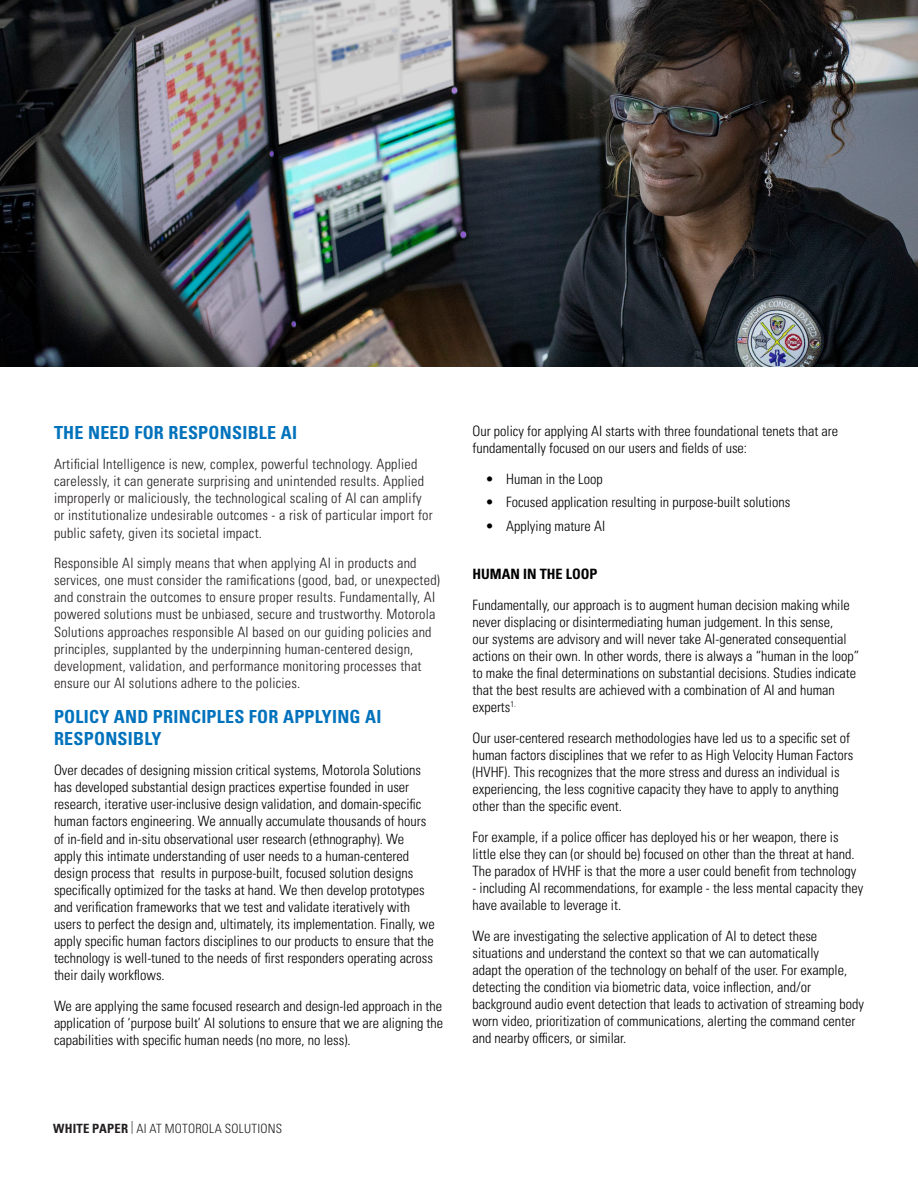
<style>
.page{position:relative;width:918px;height:1188px;background:#fff}
.page>*{position:absolute;margin:0;border:0;box-sizing:border-box;transform-origin:0 0}
.t1{font:700 condensed 18px/21.6px "Univers LT Pro";letter-spacing:.015em;color:#0072bc}
.t2{font:300 condensed 14.25px/17.1px "Univers LT Pro";color:#000}
.t3{font:300 condensed 14.25px/17.1px "Univers LT Pro";letter-spacing:.015em;color:#231f20}
.t4{font:700 condensed 14.25px "Univers LT Pro";color:#000}
.t5{font:300 condensed 12.75px "Univers LT Pro";letter-spacing:.02em;color:#231f20}
.s1{font-weight:700}
</style>
<div class="page">
<img style="left:0;top:0;width:918px;height:366px">
<p class="t1" style="left:54px;top:421px;width:245px">THE NEED FOR RESPONSIBLE AI</p>
<p class="t3" style="left:54px;top:455px;width:380px">Artificial Intelligence is new, complex, powerful technology. Applied carelessly, it can generate surprising and unintended results. Applied improperly or maliciously, the technological scaling of AI can amplify or institutionalize undesirable outcomes - a risk of particular import for public safety, given its societal impact.</p>
<p class="t3" style="left:54px;top:554px;width:388px">Responsible AI simply means that when applying AI in products and services, one must consider the ramifications (good, bad, or unexpected) and constrain the outcomes to ensure proper results. Fundamentally, AI powered solutions must be unbiased, secure and trustworthy. Motorola Solutions approaches responsible AI based on our guiding policies and principles, supplanted by the underpinning human-centered design, development, validation, and performance monitoring processes that ensure our AI solutions adhere to the policies.</p>
<p class="t1" style="left:54px;top:705px;width:329px">POLICY AND PRINCIPLES FOR APPLYING AI<br>RESPONSIBLY</p>
<p class="t2" style="left:54px;top:761px;width:382px">Over decades of designing mission critical systems, Motorola Solutions has developed substantial design practices expertise founded in user research, iterative user-inclusive design validation, and domain-specific human factors engineering. We annually accumulate thousands of hours of in-field and in-situ observational user research (ethnography). We apply this intimate understanding of user needs to a human-centered design process that results in purpose-built, focused solution designs specifically optimized for the tasks at hand. We then develop prototypes and verification frameworks that we test and validate iteratively with users to perfect the design and, ultimately, its implementation. Finally, we apply specific human factors disciplines to our products to ensure that the technology is well-tuned to the needs of first responders operating across their daily workflows.</p>
<p class="t2" style="left:54px;top:997px;width:391px;text-align:justify">We are applying the same focused research and design-led approach in the application of ‘purpose built’ AI solutions to ensure that we are aligning the capabilities with specific human needs (no more, no less).</p>
<p class="t5" style="left:53px;top:1120px;width:231px"><span class="s1">WHITE PAPER</span> | AI AT MOTOROLA SOLUTIONS</p>
<p class="t2" style="left:472px;top:421px;width:367px">Our policy for applying AI starts with three foundational tenets that are fundamentally focused on our users and fields of use:</p>
<p class="t2" style="left:486px;top:469px;width:118px">• Human in the Loop</p>
<p class="t2" style="left:486px;top:493px;width:306px">• Focused application resulting in purpose-built solutions</p>
<p class="t2" style="left:486px;top:517px;width:121px">• Applying mature AI</p>
<p class="t4" style="left:472px;top:565px;width:127px">HUMAN IN THE LOOP</p>
<p class="t2" style="left:472px;top:595px;width:388px">Fundamentally, our approach is to augment human decision making while never displacing or disintermediating human judgement. In this sense,<br>our systems are advisory and will never take AI-generated consequential actions on their own. In other words, there is always a “human in the loop” to make the final determinations on substantial decisions. Studies indicate that the best results are achieved with a combination of AI and human experts<sup>1.</sup></p>
<p class="t2" style="left:472px;top:728px;width:382px">Our user-centered research methodologies have led us to a specific set of human factors disciplines that we refer to as High Velocity Human Factors (HVHF). This recognizes that the more stress and duress an individual is experiencing, the less cognitive capacity they have to apply to anything other than the specific event.</p>
<p class="t2" style="left:472px;top:827px;width:385px">For example, if a police officer has deployed his or her weapon, there is little else they can (or should be) focused on other than the threat at hand.<br>The paradox of HVHF is that the more a user could benefit from technology</p>
<p class="t2" style="left:472px;top:879px;width:392px">- including AI recommendations, for example - the less mental capacity they have available to leverage it.</p>
<p class="t2" style="left:472px;top:926px;width:393px">We are investigating the selective application of AI to detect these situations and understand the context so that we can automatically<br>adapt the operation of the technology on behalf of the user. For example, detecting the condition via biometric data, voice inflection, and/or background audio event detection that leads to activation of streaming body worn video, prioritization of communications, alerting the command center and nearby officers, or similar.</p>
</div>
